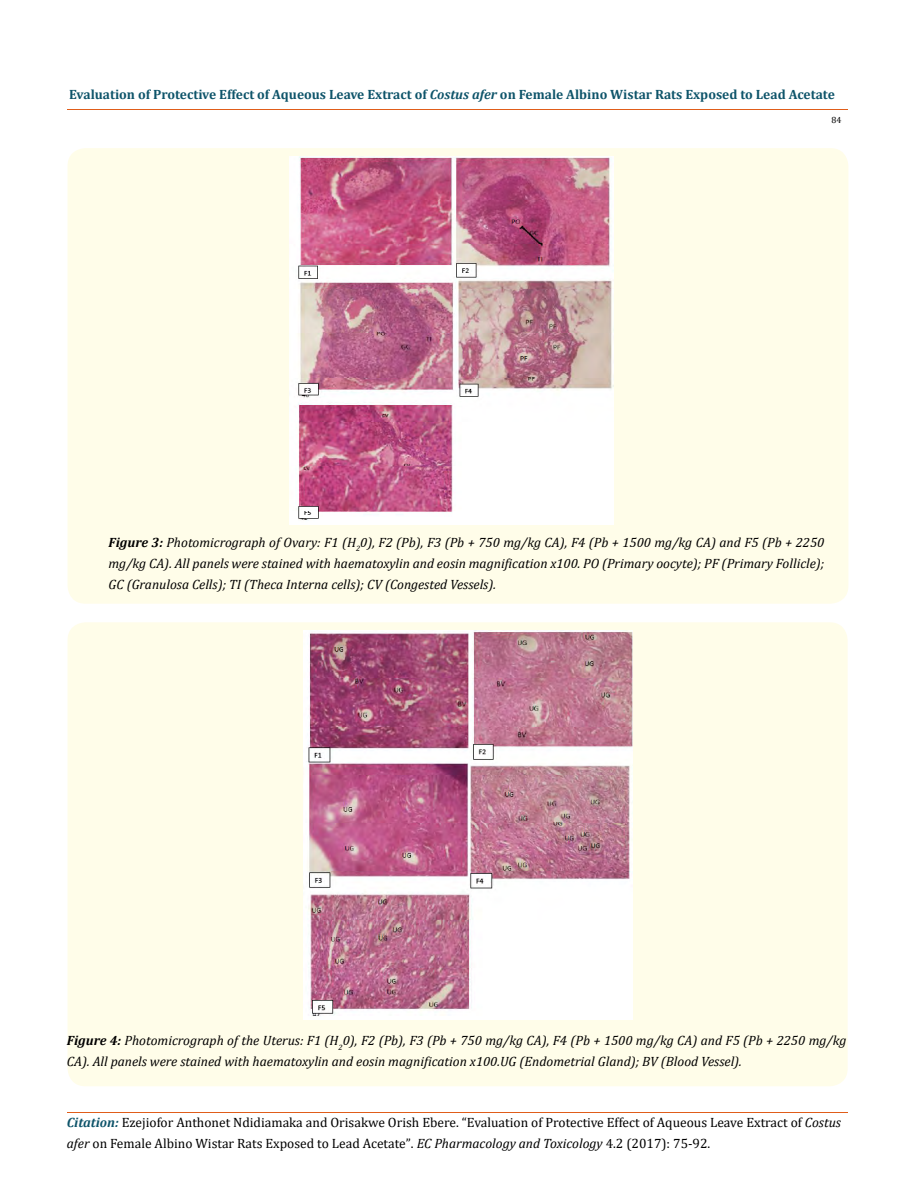
<style>
.page{position:relative;width:917px;height:1190px;background:#fff}
.page>*{position:absolute;margin:0;border:0;box-sizing:border-box;transform-origin:0 0}
.t1{font:italic 13.5px/21px "Cambria";color:#000;text-align:justify}
.t2{font:13.5px/21px "Cambria";color:#000}
.t3{font:700 13.5px "Cambria";color:#0e546a}
.t4{font:9px "Cambria";color:#000}
.s1{font-style:italic}
.s2{font-weight:700}
.s3{font-weight:700;font-style:italic;color:#0e546a}
.s4{font-size:13.35px}
</style>
<div class="page">
<hr style="left:68px;top:1111px;width:780px;height:1px;background:#e05d1a">
<div style="left:68px;top:148px;width:780px;height:455px;background:#fffde9;border-radius:18px"></div>
<img style="left:290px;top:156px;width:324px;height:368px">
<div style="left:68px;top:622px;width:779px;height:464px;background:#fffde9;border-radius:18px"></div>
<img style="left:303px;top:630px;width:330px;height:389px">
<p class="t3" style="left:69px;top:85px;width:767px">Evaluation of Protective Effect of Aqueous Leave Extract of <span class="s1">Costus afer</span> on Female Albino Wistar Rats Exposed to Lead Acetate</p>
<p class="t4" style="left:831px;top:114px;width:11px">84</p>
<p class="t1" style="left:108px;top:531px;width:717px"><span class="s2">Figure 3:</span> Photomicrograph of Ovary: F1 (H<sub>2</sub>0), F2 (Pb), F3 (Pb + 750 mg/kg CA), F4 (Pb + 1500 mg/kg CA) and F5 (Pb + 2250 mg/kg CA). All panels were stained with haematoxylin and eosin magnification x100. PO (Primary oocyte); PF (Primary Follicle); GC (Granulosa Cells); TI (Theca Interna cells); CV (Congested Vessels).</p>
<p class="t1" style="left:67px;top:1029px;width:781px"><span class="s2">Figure 4:</span> Photomicrograph of the Uterus: F1 (H<sub>2</sub>0), F2 (Pb), F3 (Pb + 750 mg/kg CA), F4 (Pb + 1500 mg/kg CA) and F5 (Pb + 2250 mg/kg<br>CA). All panels were stained with haematoxylin and eosin magnification x100.UG (Endometrial Gland); BV (Blood Vessel).</p>
<p class="t2" style="left:67px;top:1111px;width:775px"><span class="s3">Citation:</span> Ezejiofor Anthonet Ndidiamaka and Orisakwe Orish Ebere. “Evaluation of Protective Effect of Aqueous Leave Extract of <span class="s1">Costus afer</span> on Female Albino Wistar Rats Exposed to Lead Acetate”<span class="s4">.</span> <span class="s1">EC Pharmacology and Toxicology</span> <span class="s4">4</span>.2 (2017): 75-92.</p>
</div>
